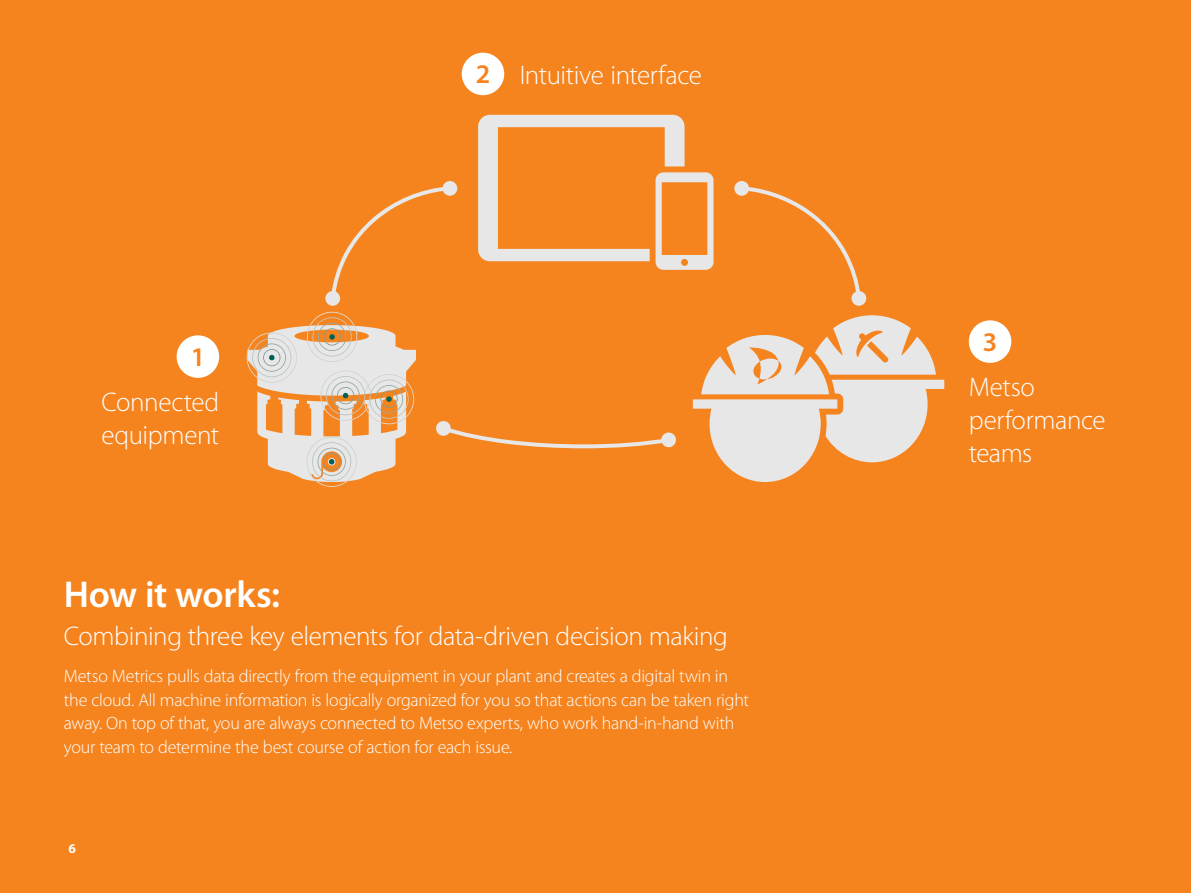
<style>
.page{position:relative;width:1191px;height:893px;background:#f5841f}
.page>*{position:absolute;margin:0;border:0;box-sizing:border-box;transform-origin:0 0}
.t1{font:600 37.5px "Myriad Pro";letter-spacing:-.01em;color:#fff}
.t2{font:300 27px/33px "Myriad Pro";letter-spacing:-.015em;color:#fff}
.t3{font:600 27px "Myriad Pro";color:#f5841f}
.t4{font:300 18px/24px "Myriad Pro";letter-spacing:-.015em;color:#fff}
.t5{font:700 13.5px "Myriad Pro";color:#fff}
</style>
<div class="page">
<svg style="left:436px;top:421px;width:240px;height:27px"></svg>
<svg style="left:331px;top:187px;width:112px;height:112px"></svg>
<div style="left:325px;top:291px;width:15px;height:15px;background:#e7e7e7;border-radius:50%"></div>
<div style="left:442px;top:181px;width:15px;height:15px;background:#e7e7e7;border-radius:50%"></div>
<svg style="left:744px;top:187px;width:116px;height:105px"></svg>
<div style="left:851px;top:291px;width:15px;height:15px;background:#e7e7e7;border-radius:50%"></div>
<div style="left:734px;top:181px;width:15px;height:15px;background:#e7e7e7;border-radius:50%"></div>
<svg style="left:247px;top:312px;width:169px;height:175px"></svg>
<svg style="left:478px;top:115px;width:235px;height:155px"></svg>
<svg style="left:693px;top:315px;width:251px;height:167px"></svg>
<div style="left:177px;top:335px;width:42px;height:43px;background:#fff;border-radius:50%"></div>
<div style="left:462px;top:53px;width:42px;height:42px;background:#fff;border-radius:50%"></div>
<div style="left:968px;top:320px;width:43px;height:43px;background:#fff;border-radius:50%"></div>
<h2 class="t3" style="left:191px;top:339px;width:16px">1</h2>
<h2 class="t2" style="left:101px;top:386px;width:119px">Connected equipment</h2>
<h2 class="t3" style="left:476px;top:56px;width:16px">2</h2>
<h2 class="t2" style="left:520px;top:59px;width:184px">Intuitive interface</h2>
<h1 class="t1" style="left:64px;top:571px;width:218px">How it works:</h1>
<h2 class="t2" style="left:64px;top:620px;width:665px">Combining three key elements for data-driven decision making</h2>
<p class="t4" style="left:64px;top:664px;width:687px">Metso Metrics pulls data directly from the equipment in your plant and creates a digital twin in the cloud. All machine information is logically organized for you so that actions can be taken right away. On top of that, you are always connected to Metso experts, who work hand-in-hand with your team to determine the best course of action for each issue.</p>
<p class="t5" style="left:68px;top:840px;width:9px">6</p>
<h2 class="t3" style="left:982px;top:324px;width:16px">3</h2>
<h2 class="t2" style="left:968px;top:371px;width:138px">Metso performance teams</h2>
</div>
